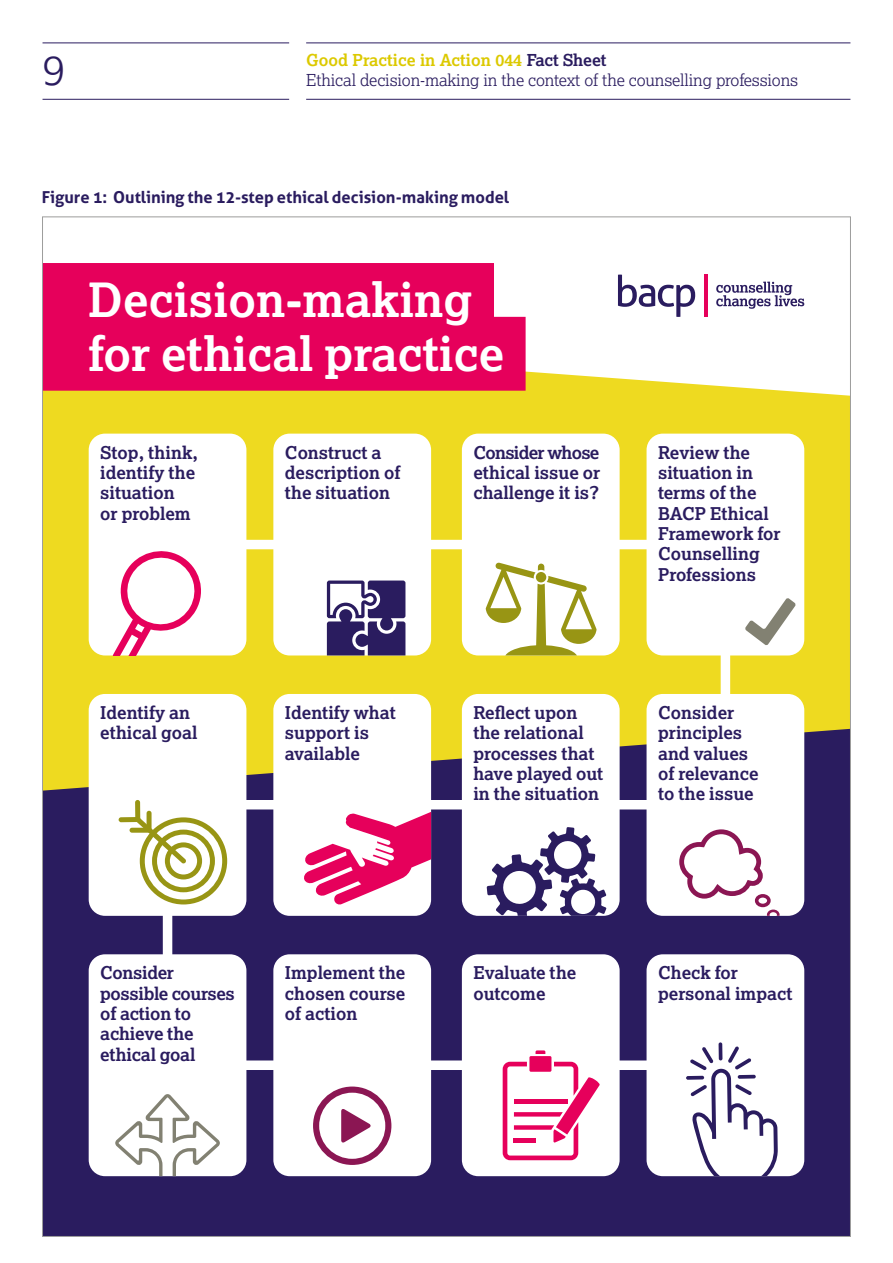
<style>
.page{position:relative;width:893px;height:1263px;background:#fff}
.page>*{position:absolute;margin:0;border:0;box-sizing:border-box;transform-origin:0 0}
.t1{font:700 47.25px/53.8px "Lexia";color:#fff}
.t2{font:300 42px "Lexia";color:#2a1c5f}
.t3{font:700 17.7px/20.4px "Lexia";color:#2a1c5f}
.t4{font:300 16.5px "Lexia";letter-spacing:-.01em;color:#2a1c5f}
.Body_copy{font:700 16.5px "Aller";color:#2a1c5f}
.t5{font:700 16.5px "Lexia";color:#dcc900}
.s1{color:#2a1c5f}
</style>
<div class="page">
<hr style="left:306px;top:99px;width:544px;height:1px;background:#2a1c5f">
<hr style="left:306px;top:43px;width:544px;height:1px;background:#2a1c5f">
<hr style="left:43px;top:43px;width:246px;height:1px;background:#2a1c5f">
<hr style="left:43px;top:99px;width:246px;height:1px;background:#2a1c5f">
<svg style="left:44px;top:371px;width:805px;height:358px;background:#eedc2c"></svg>
<div style="left:44px;top:729px;width:805px;height:506px;background:#2a1c5f"></div>
<svg style="left:158px;top:535px;width:602px;height:540px;background:#89794a"></svg>
<hr style="left:704px;top:275px;width:3px;height:42px;background:#e6005b">
<svg style="left:618px;top:275px;width:77px;height:42px"></svg>
<svg style="left:716px;top:282px;width:88px;height:27px"></svg>
<div style="left:273px;top:434px;width:158px;height:221px;background:#fff;border-radius:16px"></div>
<svg style="left:327px;top:580px;width:78px;height:75px"></svg>
<div style="left:462px;top:434px;width:158px;height:221px;background:#fff;border-radius:16px"></div>
<div style="left:273px;top:954px;width:158px;height:222px;background:#fff;border-radius:16px"></div>
<div style="left:89px;top:954px;width:157px;height:222px;background:#fff;border-radius:16px"></div>
<svg style="left:115px;top:1094px;width:105px;height:82px"></svg>
<div style="left:647px;top:694px;width:157px;height:222px;background:#fff;border-radius:16px"></div>
<svg style="left:679px;top:829px;width:84px;height:72px"></svg>
<div style="left:757px;top:896px;width:12px;height:9px;background:#fff;border-radius:50%"></div>
<div style="left:755px;top:894px;width:16px;height:13px;border:4px solid #8b1653;border-radius:50%"></div>
<svg style="left:767px;top:909px;width:13px;height:7px"></svg>
<div style="left:462px;top:694px;width:158px;height:222px;background:#fff;border-radius:16px"></div>
<svg style="left:487px;top:827px;width:119px;height:89px"></svg>
<div style="left:273px;top:694px;width:158px;height:222px;background:#fff;border-radius:16px"></div>
<svg style="left:304px;top:812px;width:127px;height:93px"></svg>
<div style="left:462px;top:954px;width:158px;height:222px;background:#fff;border-radius:16px"></div>
<svg style="left:503px;top:1050px;width:97px;height:110px"></svg>
<div style="left:647px;top:434px;width:157px;height:221px;background:#fff;border-radius:16px"></div>
<div style="left:89px;top:694px;width:157px;height:222px;background:#fff;border-radius:16px"></div>
<div style="left:647px;top:954px;width:157px;height:222px;background:#fff;border-radius:16px"></div>
<svg style="left:718px;top:1042px;width:4px;height:18px"></svg>
<svg style="left:686px;top:1076px;width:18px;height:4px"></svg>
<svg style="left:690px;top:1046px;width:88px;height:130px"></svg>
<div style="left:89px;top:434px;width:157px;height:221px;background:#fff;border-radius:16px"></div>
<svg style="left:113px;top:551px;width:88px;height:104px"></svg>
<svg style="left:486px;top:562px;width:110px;height:93px"></svg>
<div style="left:43px;top:263px;width:451px;height:74px;background:#e6005b"></div>
<div style="left:43px;top:317px;width:483px;height:74px;background:#e6005b"></div>
<svg style="left:313px;top:1086px;width:78px;height:79px"></svg>
<div style="left:135px;top:800px;width:5px;height:22px;background:#989514;border-radius:2px"></div>
<div style="left:119px;top:817px;width:21px;height:5px;background:#989514;border-radius:2px"></div>
<svg style="left:130px;top:811px;width:97px;height:93px"></svg>
<svg style="left:745px;top:598px;width:51px;height:47px"></svg>
<h2 class="t2" style="left:43px;top:44px;width:24px">9</h2>
<p class="t5" style="left:306px;top:50px;width:302px">Good Practice in Action 044 <span class="s1">Fact Sheet</span></p>
<p class="t4" style="left:306px;top:69px;width:493px">Ethical decision-making in the context of the counselling professions</p>
<p class="Body_copy" style="left:42px;top:187px;width:469px">Figure 1: Outlining the 12-step ethical decision-making model</p>
<p class="t1" style="left:88px;top:272px;width:417px">Decision-making for ethical practice</p>
<p class="t3" style="left:100px;top:442px;width:99px">Stop, think, identify the situation<br>or problem</p>
<p class="t3" style="left:285px;top:441px;width:117px">Construct a description of the situation</p>
<p class="t3" style="left:473px;top:441px;width:128px;text-align:justify">Consider whose ethical issue or challenge it is?</p>
<p class="t3" style="left:658px;top:441px;width:124px">Review the situation in terms of the<br>BACP Ethical<br>Framework for<br>Counselling<br>Professions</p>
<p class="t3" style="left:100px;top:702px;width:99px">Identify an ethical goal</p>
<p class="t3" style="left:285px;top:702px;width:112px">Identify what support is available</p>
<p class="t3" style="left:473px;top:702px;width:131px">Reflect upon the relational processes that have played out in the situation</p>
<p class="t3" style="left:658px;top:702px;width:102px">Consider principles and values of relevance to the issue</p>
<p class="t3" style="left:100px;top:962px;width:136px">Consider possible courses of action to achieve the ethical goal</p>
<p class="t3" style="left:285px;top:962px;width:122px;text-align:justify">Implement the chosen course of action</p>
<p class="t3" style="left:473px;top:962px;width:104px">Evaluate the outcome</p>
<p class="t3" style="left:658px;top:962px;width:136px">Check for personal impact</p>
</div>
